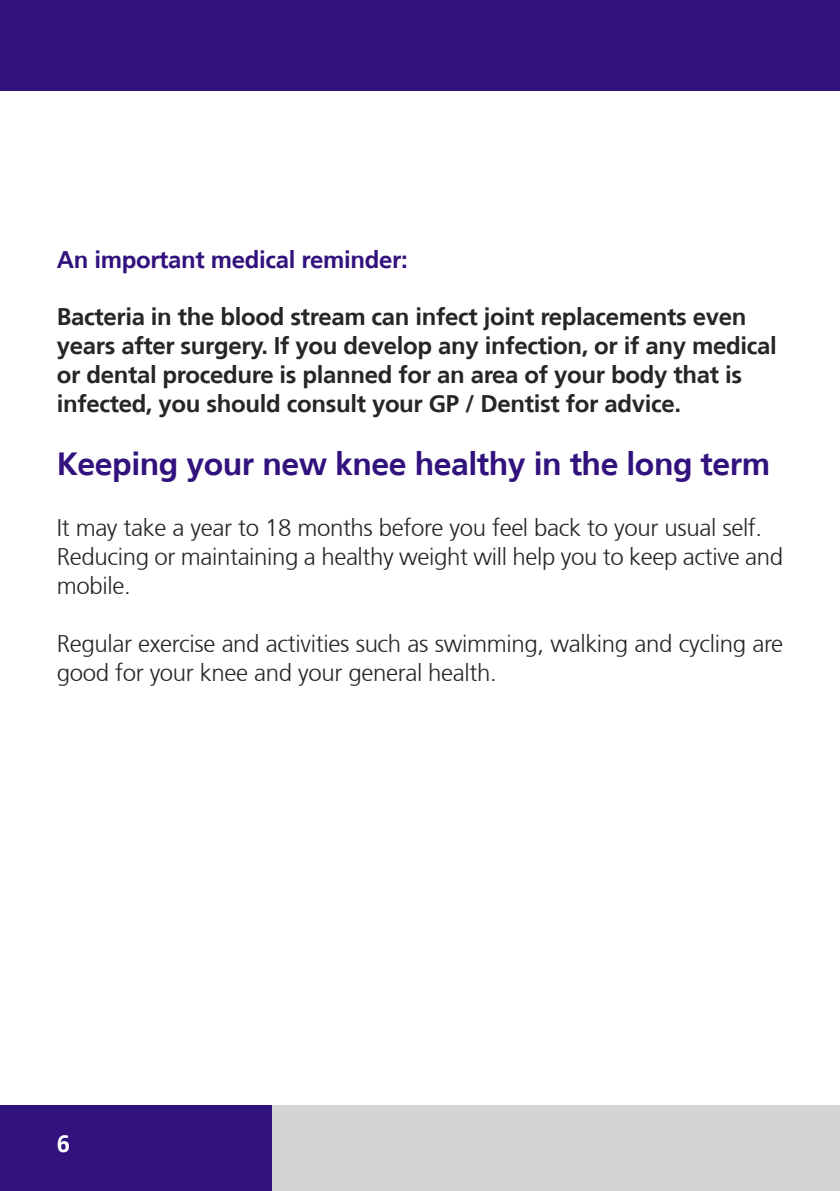
<style>
.page{position:relative;width:840px;height:1191px;background:#fff}
.page>*{position:absolute;margin:0;border:0;box-sizing:border-box;transform-origin:0 0}
.t1{font:700 32px "Frutiger 65";letter-spacing:-.015em;color:#32137e}
.t2{font:300 24px/28.8px "Frutiger 45";letter-spacing:-.015em;color:#272627}
.t3{font:700 24px/28.8px "Frutiger 65";letter-spacing:-.015em;color:#272627}
.t4{font:700 24px "Frutiger 65";letter-spacing:-.015em;color:#32137e}
.t5{font:700 24px "Frutiger 65";color:#fff}
</style>
<div class="page">
<div style="left:0;top:0;width:839px;height:91px;background:#32137e"></div>
<div style="left:0;top:1106px;width:272px;height:85px;background:#32137e"></div>
<div style="left:272px;top:1106px;width:567px;height:85px;background:#d4d4d4"></div>
<p class="t4" style="left:57px;top:245px;width:352px">An important medical reminder:</p>
<p class="t3" style="left:57px;top:302px;width:721px">Bacteria in the blood stream can infect joint replacements even years after surgery. If you develop any infection, or if any medical or dental procedure is planned for an area of your body that is infected, you should consult your GP / Dentist for advice.</p>
<h1 class="t1" style="left:57px;top:445px;width:714px">Keeping your new knee healthy in the long term</h1>
<p class="t2" style="left:57px;top:514px;width:727px">It may take a year to 18 months before you feel back to your usual self.<br>Reducing or maintaining a healthy weight will help you to keep active and mobile.</p>
<p class="t2" style="left:57px;top:629px;width:727px">Regular exercise and activities such as swimming, walking and cycling are good for your knee and your general health.</p>
<p class="t5" style="left:57px;top:1129px;width:15px">6</p>
</div>
